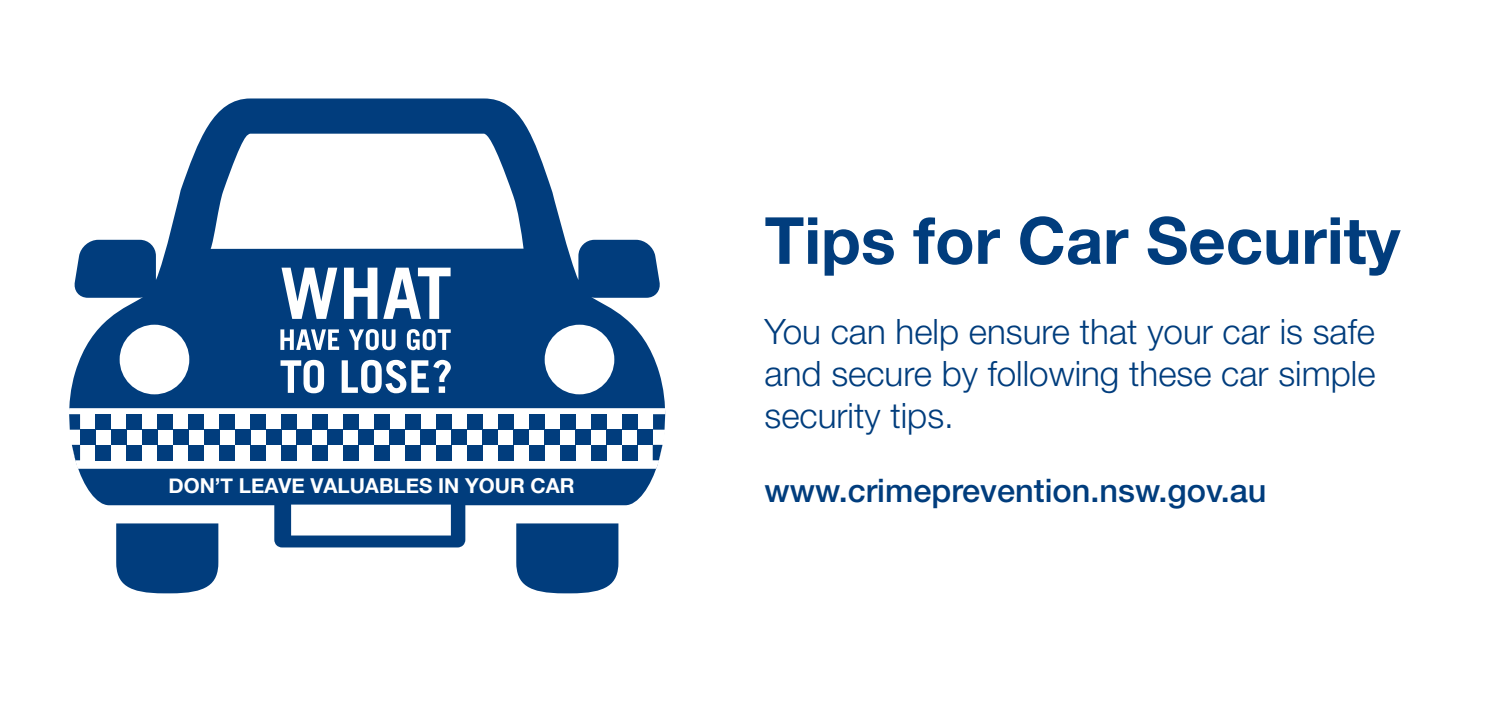
<style>
.page{position:relative;width:1489px;height:702px;background:#fff}
.page>*{position:absolute;margin:0;border:0;box-sizing:border-box;transform-origin:0 0}
.Heading{font:700 65px "Helvetica Neue LT Std";color:#013d7d}
.body{font:300 35px/42px "Helvetica Neue LT Std";color:#013d7d;text-align:justify}
.body-2{font:500 32.5px "Helvetica Neue LT Std";color:#013d7d}
.t1{font:700 20.5px "Helvetica Neue";color:#fff}
</style>
<div class="page">
<svg style="left:69px;top:98px;width:596px;height:449px;fill:#013d7d"></svg>
<svg style="left:516px;top:523px;width:102px;height:70px;background:#104985"></svg>
<svg style="left:116px;top:523px;width:102px;height:70px;background:#104985"></svg>
<svg style="left:69px;top:408px;width:597px;height:60px"></svg>
<div style="left:126px;top:414px;width:16px;height:15px;background:#013d7d"></div>
<div style="left:96px;top:414px;width:15px;height:15px;background:#013d7d"></div>
<div style="left:69px;top:414px;width:11px;height:15px;background:#013d7d"></div>
<svg style="left:281px;top:267px;width:56px;height:52px"></svg>
<svg style="left:344px;top:267px;width:33px;height:52px"></svg>
<svg style="left:383px;top:267px;width:67px;height:52px"></svg>
<svg style="left:280px;top:329px;width:59px;height:21px"></svg>
<svg style="left:349px;top:329px;width:46px;height:21px"></svg>
<svg style="left:407px;top:329px;width:43px;height:21px"></svg>
<svg style="left:280px;top:360px;width:44px;height:33px"></svg>
<svg style="left:341px;top:360px;width:110px;height:33px"></svg>
<div style="left:544px;top:325px;width:70px;height:69px;background:#fff;border-radius:50%"></div>
<div style="left:120px;top:325px;width:69px;height:69px;background:#fff;border-radius:50%"></div>
<p class="Heading" style="left:764px;top:200px;width:637px">Tips for Car Security</p>
<p class="body" style="left:764px;top:309px;width:612px">You can help ensure that your car is safe and secure by following these car simple security tips.</p>
<p class="t1" style="left:168px;top:473px;width:408px">DON’T LEAVE VALUABLES IN YOUR CAR</p>
<p class="body-2" style="left:764px;top:471px;width:503px">www.crimeprevention.nsw.gov.au</p>
</div>
